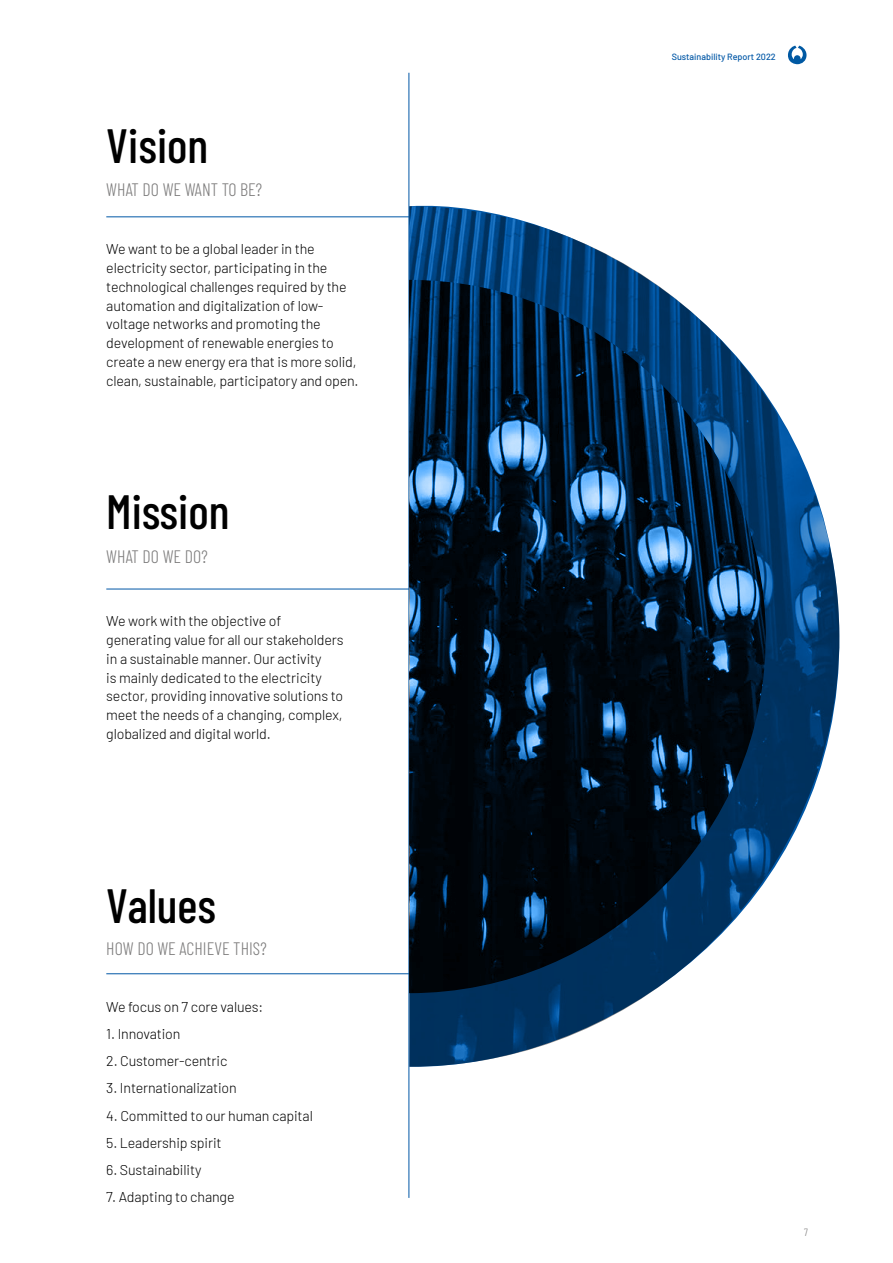
<style>
.page{position:relative;width:893px;height:1263px;background:#fff}
.page>*{position:absolute;margin:0;border:0;box-sizing:border-box;transform-origin:0 0}
.t1{font:500 48px "Barlow Condensed";color:#000}
.t2{font:300 18px "Barlow Condensed";color:#7c7b7b}
.t3{font:300 14.25px/18.8px "Barlow";letter-spacing:-.01em;color:#000}
.t4{font:300 10.5px "Barlow Condensed";color:#7c7b7b}
.t5{font:500 9px "Barlow";color:#0057a6}
</style>
<div class="page">
<svg style="left:788px;top:46px;width:18px;height:18px"></svg>
<hr style="left:409px;top:73px;width:1px;height:1125px;background:#0057a6">
<hr style="left:106px;top:589px;width:304px;height:1px;background:#0057a6">
<hr style="left:106px;top:217px;width:303px;height:1px;background:#0057a6">
<hr style="left:106px;top:973px;width:306px;height:1px;background:#0057a6">
<svg style="left:409px;top:197px;width:431px;height:871px"></svg>
<h1 class="t1" style="left:106px;top:111px;width:103px">Vision</h1>
<p class="t2" style="left:106px;top:177px;width:157px">WHAT DO WE WANT TO BE?</p>
<p class="t3" style="left:106px;top:239px;width:254px">We want to be a global leader in the electricity sector, participating in the technological challenges required by the automation and digitalization of low&shy;voltage networks and promoting the development of renewable energies to create a new energy era that is more solid, clean, sustainable, participatory and open.</p>
<h1 class="t1" style="left:106px;top:477px;width:125px">Mission</h1>
<p class="t2" style="left:106px;top:544px;width:103px">WHAT DO WE DO?</p>
<p class="t3" style="left:106px;top:611px;width:239px">We work with the objective of generating value for all our stakeholders in a sustainable manner. Our activity<br>is mainly dedicated to the electricity sector, providing innovative solutions to meet the needs of a changing, complex, globalized and digital world.</p>
<h1 class="t1" style="left:106px;top:872px;width:111px">Values</h1>
<p class="t2" style="left:106px;top:935px;width:162px">HOW DO WE ACHIEVE THIS?</p>
<p class="t3" style="left:106px;top:996px;width:158px">We focus on 7 core values:</p>
<p class="t3" style="left:106px;top:1023px;width:76px">1. Innovation</p>
<p class="t3" style="left:106px;top:1050px;width:123px">2. Customer-centric</p>
<p class="t3" style="left:106px;top:1078px;width:132px">3. Internationalization</p>
<p class="t3" style="left:106px;top:1105px;width:208px">4. Committed to our human capital</p>
<p class="t3" style="left:106px;top:1132px;width:117px">5. Leadership spirit</p>
<p class="t3" style="left:106px;top:1160px;width:97px">6. Sustainability</p>
<p class="t3" style="left:106px;top:1187px;width:130px">7. Adapting to change</p>
<p class="t5" style="left:672px;top:50px;width:106px">Sustainability Report 2022</p>
<p class="t4" style="left:804px;top:1224px;width:5px">7</p>
</div>
